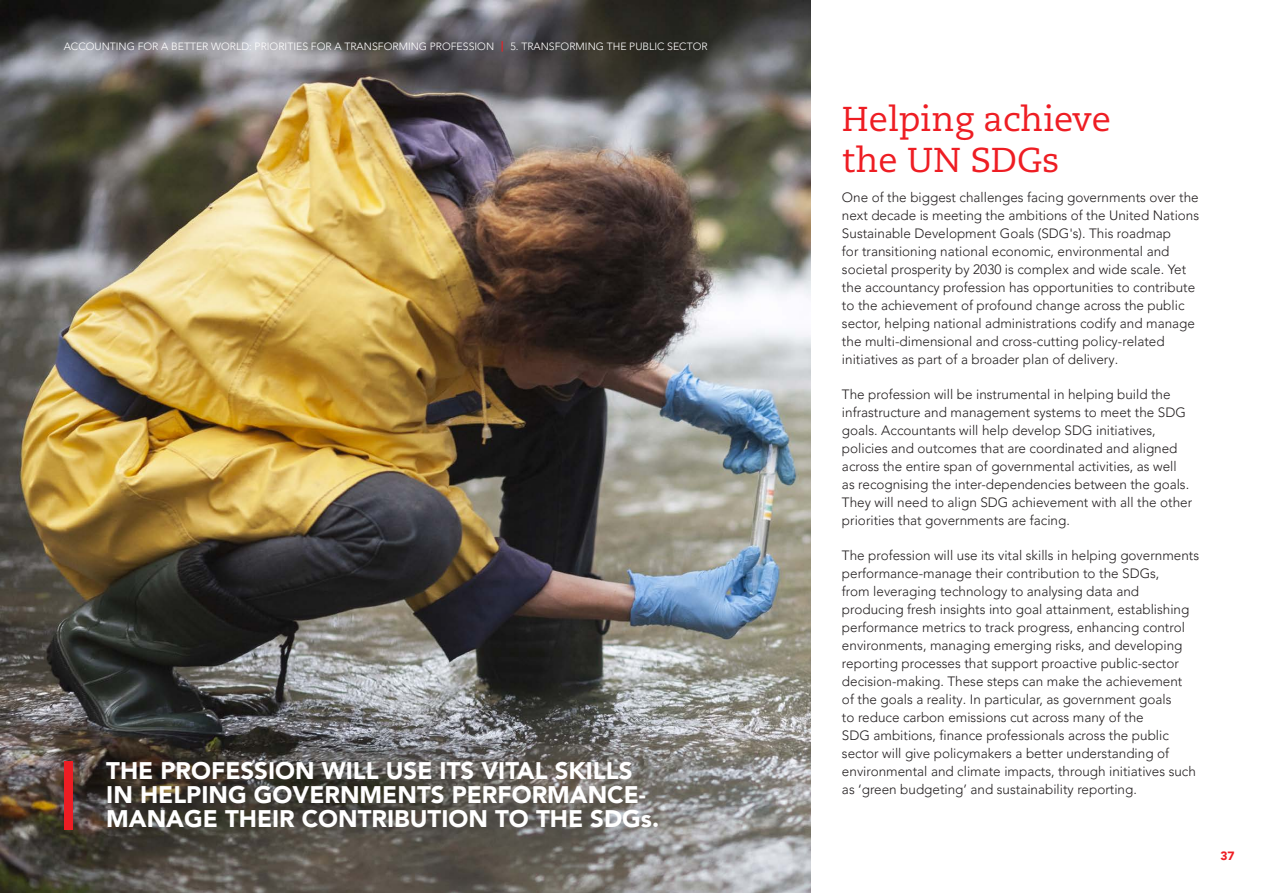
<style>
.page{position:relative;width:1263px;height:893px;background:#fff}
.page>*{position:absolute;margin:0;border:0;box-sizing:border-box;transform-origin:0 0}
.t1{font:34.5px/40.5px "Caecilia";color:#ee1d23}
.t2{font:900 24px/24px "Avenir LT Pro";color:#fff}
.t3{font:300 13.5px/18px "Avenir LT Pro";color:#231f20}
.t4{font:900 12px "Avenir LT Pro";color:#ee1d23}
.t5{font:300 10.5px "Avenir LT Pro";color:#fff}
.s1{font-weight:800;color:#ee1d23}
</style>
<div class="page">
<img style="left:0;top:0;width:810px;height:893px">
<div style="left:64px;top:761px;width:8px;height:68px;background:#ee1d23"></div>
<p class="t5" style="left:64px;top:41px;width:645px">ACCOUNTING FOR A BETTER WORLD: PRIORITIES FOR A TRANSFORMING PROFESSION <span class="s1">|</span> 5. TRANSFORMING THE PUBLIC SECTOR</p>
<h2 class="t2" style="left:106px;top:759px;width:554px">THE PROFESSION WILL USE ITS VITAL SKILLS<br>IN HELPING GOVERNMENTS PERFORMANCE-<br>MANAGE THEIR CONTRIBUTION TO THE SDGs.</h2>
<h1 class="t1" style="left:842px;top:100px;width:270px">Helping achieve the UN SDGs</h1>
<p class="t3" style="left:842px;top:188px;width:359px">One of the biggest challenges facing governments over the next decade is meeting the ambitions of the United Nations Sustainable Development Goals (SDG's). This roadmap<br>for transitioning national economic, environmental and societal prosperity by 2030 is complex and wide scale. Yet the accountancy profession has opportunities to contribute to the achievement of profound change across the public sector, helping national administrations codify and manage the multi-dimensional and cross-cutting policy-related initiatives as part of a broader plan of delivery.</p>
<p class="t3" style="left:842px;top:385px;width:352px">The profession will be instrumental in helping build the infrastructure and management systems to meet the SDG goals. Accountants will help develop SDG initiatives, policies and outcomes that are coordinated and aligned across the entire span of governmental activities, as well as recognising the inter-dependencies between the goals.<br>They will need to align SDG achievement with all the other priorities that governments are facing.</p>
<p class="t3" style="left:842px;top:546px;width:359px">The profession will use its vital skills in helping governments performance-manage their contribution to the SDGs,<br>from leveraging technology to analysing data and producing fresh insights into goal attainment, establishing performance metrics to track progress, enhancing control environments, managing emerging risks, and developing reporting processes that support proactive public-sector decision-making. These steps can make the achievement<br>of the goals a reality. In particular, as government goals<br>to reduce carbon emissions cut across many of the<br>SDG ambitions, finance professionals across the public sector will give policymakers a better understanding of environmental and climate impacts, through initiatives such as ‘green budgeting’ and sustainability reporting.</p>
<p class="t4" style="left:1220px;top:848px;width:16px">37</p>
</div>
